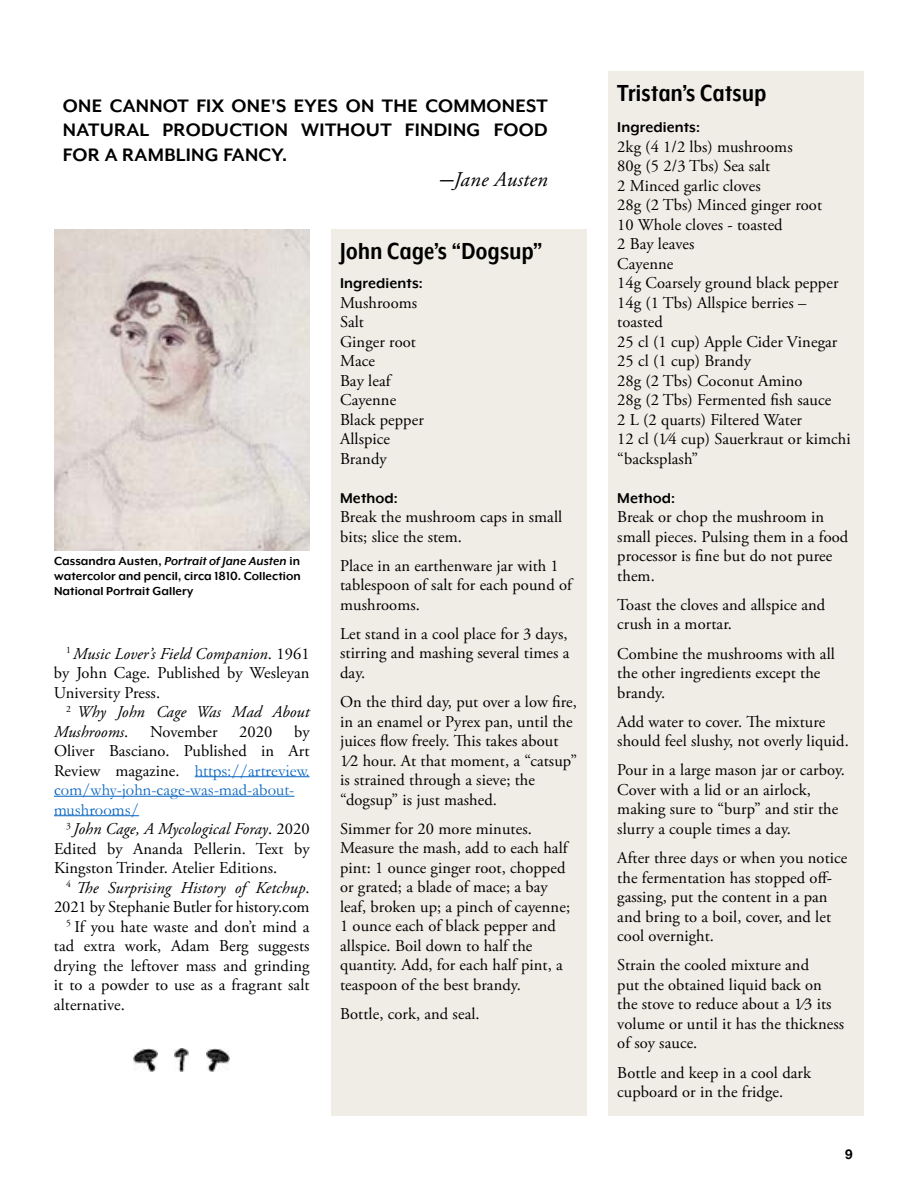
<style>
.page{position:relative;width:918px;height:1188px;background:#fff}
.page>*{position:absolute;margin:0;border:0;box-sizing:border-box;transform-origin:0 0}
.t1{font:700 27px "Mr Eaves XL Mod Nar OT";letter-spacing:.015em;color:#000}
.t2{font:700 21px/24.8px "Mr Eaves XL Mod OT";letter-spacing:.015em;color:#000;text-align:justify}
.t3{font:italic 21px "Adobe Garamond Pro";letter-spacing:.015em;color:#000}
.t4{font:16.5px/19.5px "Adobe Garamond Pro";letter-spacing:.005em;color:#000}
.t5{font:16.5px/19.5px "Garamond";letter-spacing:.005em;color:#0563c1}
.t6{font:italic 16.5px/19.5px "Adobe Garamond Pro";letter-spacing:.005em;color:#000}
.t7{font:700 16.5px "Mr Eaves XL Mod OT";letter-spacing:.005em;color:#000}
.t8{font:700 13.5px/15px "Mr Eaves XL Mod OT";letter-spacing:.005em;color:#000;text-align:justify}
.t9{font:700 13.5px "Helvetica Neue";color:#000}
.s1{font-family:"Mr Eaves XL Mod OT";font-weight:700;font-style:normal}
.s2{font-style:italic}
.s3{font-style:normal}
.s4{font-family:"Adobe Garamond Pro";color:#000}
</style>
<div class="page">
<div style="left:608px;top:72px;width:256px;height:1044px;background:#f0ede7"></div>
<div style="left:331px;top:230px;width:256px;height:886px;background:#f0ede7"></div>
<img style="left:54px;top:230px;width:256px;height:321px">
<hr style="left:195px;top:776px;width:115px;height:1px;background:#0563c1">
<hr style="left:54px;top:796px;width:240px;height:1px;background:#0563c1">
<hr style="left:54px;top:815px;width:85px;height:1px;background:#0563c1">
<img style="left:134px;top:1048px;width:24px;height:24px">
<img style="left:175px;top:1048px;width:14px;height:24px">
<img style="left:206px;top:1048px;width:24px;height:24px">
<p class="t2" style="left:63px;top:93px;width:486px">ONE CANNOT FIX ONE'S EYES ON THE COMMONEST NATURAL PRODUCTION WITHOUT FINDING FOOD FOR A RAMBLING FANCY.</p>
<p class="t3" style="left:440px;top:167px;width:109px"><span class="s1">—</span>Jane Austen</p>
<p class="t8" style="left:54px;top:553px;width:248px">Cassandra Austen, <span class="s2">Portrait of Jane Austen</span> in watercolor and pencil, circa 1810. Collection National Portrait Gallery</p>
<p class="t4" style="left:54px;top:644px;width:257px;text-align:justify;text-indent:12px"><sup>1</sup> <span class="s2">Music Lover’s Field Companion</span>. 1961 by John Cage. Published by Wesleyan University Press.</p>
<p class="t6" style="left:54px;top:702px;width:257px;text-indent:12px"><sup>2</sup> Why John Cage Was Mad About<br>Mushrooms<span class="s3">.</span></p>
<p class="t4" style="left:54px;top:722px;width:257px;text-align:right">by<br>Oliver Basciano. Published in Art</p>
<p class="t5" style="left:54px;top:760px;width:257px"><span class="s4">Review magazine.</span> https://artreview. com/why-john-cage-was-mad-about&shy;mushrooms/</p>
<p class="t4" style="left:54px;top:820px;width:257px;text-align:justify;text-indent:12px"><sup>3</sup> <span class="s2">John Cage, A Mycological Foray</span>. 2020<br>Edited by Ananda Pellerin. Text by Kingston Trinder. Atelier Editions.</p>
<p class="t6" style="left:66px;top:878px;width:245px"><sup>4</sup> The Surprising History of Ketchup<span class="s3">.</span></p>
<p class="t4" style="left:54px;top:898px;width:257px">2021 by Stephanie Butler for history.com</p>
<p class="t4" style="left:66px;top:917px;width:245px"><sup>5</sup> If you hate waste and don’t mind a</p>
<p class="t4" style="left:54px;top:937px;width:257px">tad extra work, Adam Berg suggests</p>
<p class="t4" style="left:54px;top:956px;width:257px">drying the leftover mass and grinding</p>
<p class="t4" style="left:54px;top:976px;width:257px">it to a powder to use as a fragrant salt</p>
<p class="t4" style="left:54px;top:995px;width:73px">alternative.</p>
<p class="t4" style="left:150px;top:722px;width:69px">November</p>
<p class="t4" style="left:239px;top:722px;width:35px">2020</p>
<h1 class="t1" style="left:340px;top:236px;width:204px">John Cage’s “Dogsup”</h1>
<p class="t7" style="left:340px;top:274px;width:84px">Ingredients:</p>
<p class="t4" style="left:340px;top:293px;width:85px">Mushrooms<br>Salt<br>Ginger root<br>Mace<br>Bay leaf<br>Cayenne<br>Black pepper<br>Allspice<br>Brandy</p>
<p class="t7" style="left:340px;top:488px;width:59px">Method:</p>
<p class="t4" style="left:340px;top:508px;width:224px">Break the mushroom caps in small bits; slice the stem.</p>
<p class="t4" style="left:340px;top:556px;width:233px">Place in an earthenware jar with 1 tablespoon of salt for each pound of mushrooms.</p>
<p class="t4" style="left:340px;top:625px;width:231px;text-align:justify">Let stand in a cool place for 3 days, stirring and mashing several times a day.</p>
<p class="t4" style="left:340px;top:693px;width:239px">On the third day, put over a low fire, in an enamel or Pyrex pan, until the juices flow freely. This takes about 1⁄2 hour. At that moment, a “catsup” is strained through a sieve; the “dogsup” is just mashed.</p>
<p class="t4" style="left:340px;top:820px;width:232px">Simmer for 20 more minutes.<br>Measure the mash, add to each half pint: 1 ounce ginger root, chopped or grated; a blade of mace; a bay leaf, broken up; a pinch of cayenne;<br>1 ounce each of black pepper and allspice. Boil down to half the quantity. Add, for each half pint, a teaspoon of the best brandy.</p>
<p class="t4" style="left:340px;top:1005px;width:141px">Bottle, cork, and seal.</p>
<h1 class="t1" style="left:617px;top:78px;width:150px">Tristan’s Catsup</h1>
<p class="t7" style="left:617px;top:118px;width:84px">Ingredients:</p>
<p class="t4" style="left:617px;top:137px;width:235px">2kg (4 1/2 lbs) mushrooms<br>80g (5 2/3 Tbs) Sea salt<br>2 Minced garlic cloves<br>28g (2 Tbs) Minced ginger root<br>10 Whole cloves - toasted<br>2 Bay leaves<br>Cayenne<br>14g Coarsely ground black pepper<br>14g (1 Tbs) Allspice berries – toasted<br>25 cl (1 cup) Apple Cider Vinegar<br>25 cl (1 cup) Brandy<br>28g (2 Tbs) Coconut Amino<br>28g (2 Tbs) Fermented fish sauce<br>2 L (2 quarts) Filtered Water<br>12 cl (1⁄4 cup) Sauerkraut or kimchi “backsplash”</p>
<p class="t7" style="left:617px;top:488px;width:59px">Method:</p>
<p class="t4" style="left:617px;top:508px;width:233px">Break or chop the mushroom in small pieces. Pulsing them in a food processor is fine but do not puree them.</p>
<p class="t4" style="left:617px;top:595px;width:210px">Toast the cloves and allspice and crush in a mortar.</p>
<p class="t4" style="left:617px;top:644px;width:219px">Combine the mushrooms with all the other ingredients except the brandy.</p>
<p class="t4" style="left:617px;top:712px;width:233px">Add water to cover. The mixture should feel slushy, not overly liquid.</p>
<p class="t4" style="left:617px;top:761px;width:229px">Pour in a large mason jar or carboy.<br>Cover with a lid or an airlock, making sure to “burp” and stir the slurry a couple times a day.</p>
<p class="t4" style="left:617px;top:849px;width:232px">After three days or when you notice the fermentation has stopped off&shy;gassing, put the content in a pan and bring to a boil, cover, and let cool overnight.</p>
<p class="t4" style="left:617px;top:956px;width:228px">Strain the cooled mixture and<br>put the obtained liquid back on the stove to reduce about a 1⁄3 its volume or until it has the thickness of soy sauce.</p>
<p class="t4" style="left:617px;top:1063px;width:195px">Bottle and keep in a cool dark cupboard or in the fridge.</p>
<p class="t9" style="left:845px;top:1144px;width:9px">9</p>
</div>
